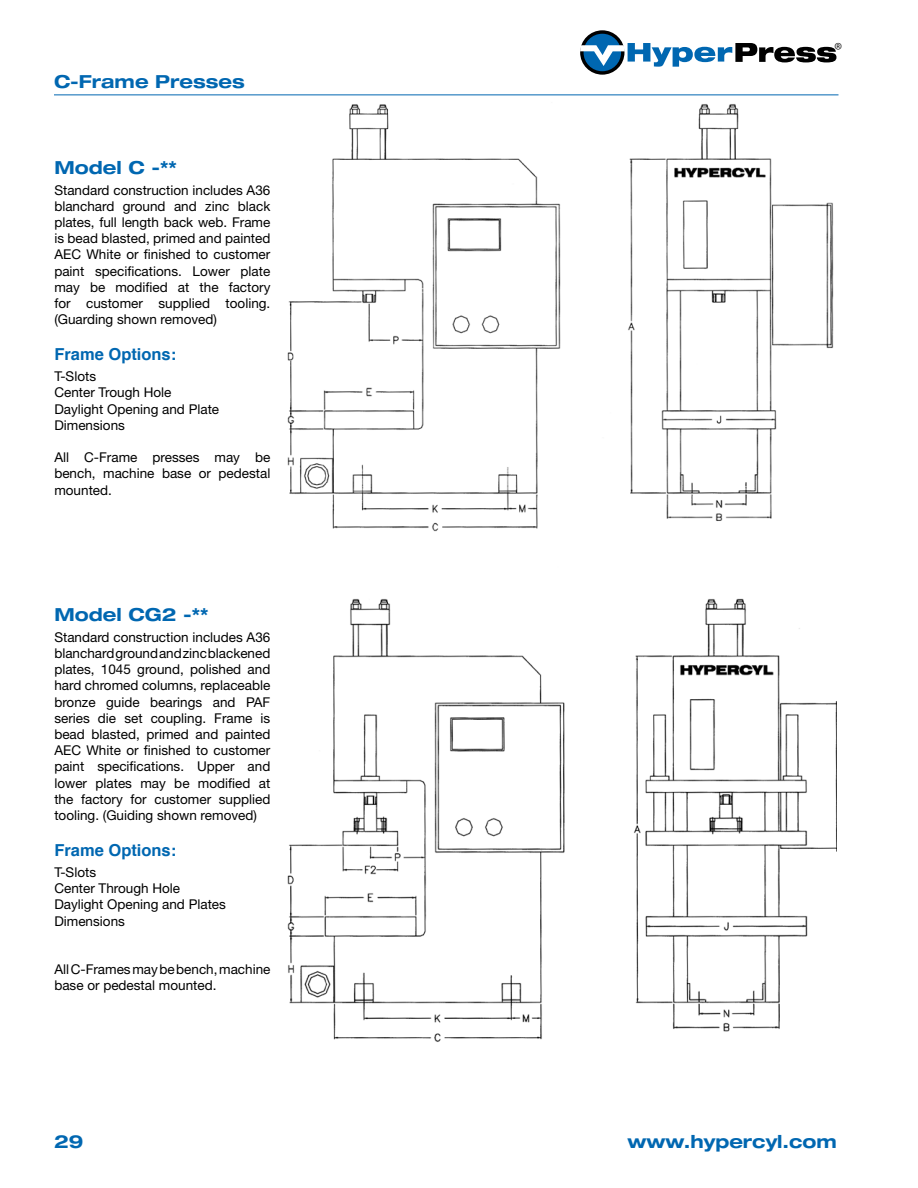
<style>
.page{position:relative;width:918px;height:1188px;background:#fff}
.page>*{position:absolute;margin:0;border:0;box-sizing:border-box;transform-origin:0 0}
.t1{font:700 expanded 18px "Helvetica Neue";color:#0067b1}
.t2{font:700 16.5px "Helvetica";color:#0067b1}
.t3{font:14.85px "Myriad Pro";color:#000}
.t4{font:13.5px/16.2px "Helvetica Neue";color:#000;text-align:justify}
</style>
<div class="page">
<svg style="left:580px;top:30px;width:256px;height:45px"></svg>
<hr style="left:54px;top:94px;width:784px;height:1px;background:#0067b1">
<img style="left:287px;top:104px;width:549px;height:938px">
<h1 class="t1" style="left:54px;top:71px;width:192px">C-Frame Presses</h1>
<h1 class="t1" style="left:54px;top:156px;width:124px">Model C -**</h1>
<p class="t4" style="left:54px;top:181px;width:218px">Standard construction includes A36 blanchard ground and zinc black plates, full length back web. Frame is bead blasted, primed and painted AEC White or finished to customer paint specifications. Lower plate may be modified at the factory for customer supplied tooling. (Guarding shown removed)</p>
<p class="t2" style="left:54px;top:339px;width:123px">Frame Options:</p>
<p class="t4" style="left:54px;top:368px;width:166px;text-align:left">T-Slots<br>Center Trough Hole<br>Daylight Opening and Plate<br>Dimensions</p>
<p class="t4" style="left:54px;top:449px;width:217px">All C-Frame presses may be bench, machine base or pedestal mounted.</p>
<h1 class="t1" style="left:54px;top:603px;width:156px">Model CG2 -**</h1>
<p class="t4" style="left:54px;top:629px;width:218px">Standard construction includes A36 blanchard ground and zinc blackened plates, 1045 ground, polished and hard chromed columns, replaceable bronze guide bearings and PAF series die set coupling. Frame is bead blasted, primed and painted AEC White or finished to customer paint specifications. Upper and lower plates may be modified at the factory for customer supplied tooling. (Guiding shown removed)</p>
<p class="t2" style="left:54px;top:835px;width:123px">Frame Options:</p>
<p class="t4" style="left:54px;top:864px;width:173px;text-align:left">T-Slots<br>Center Through Hole<br>Daylight Opening and Plates<br>Dimensions</p>
<p class="t4" style="left:54px;top:961px;width:218px">All C-Frames may be bench, machine base or pedestal mounted.</p>
<h1 class="t1" style="left:54px;top:1130px;width:31px">29</h1>
<p class="t3" style="left:835px;top:41px;width:9px">®</p>
<h1 class="t1" style="left:628px;top:1130px;width:211px">www.hypercyl.com</h1>
</div>
